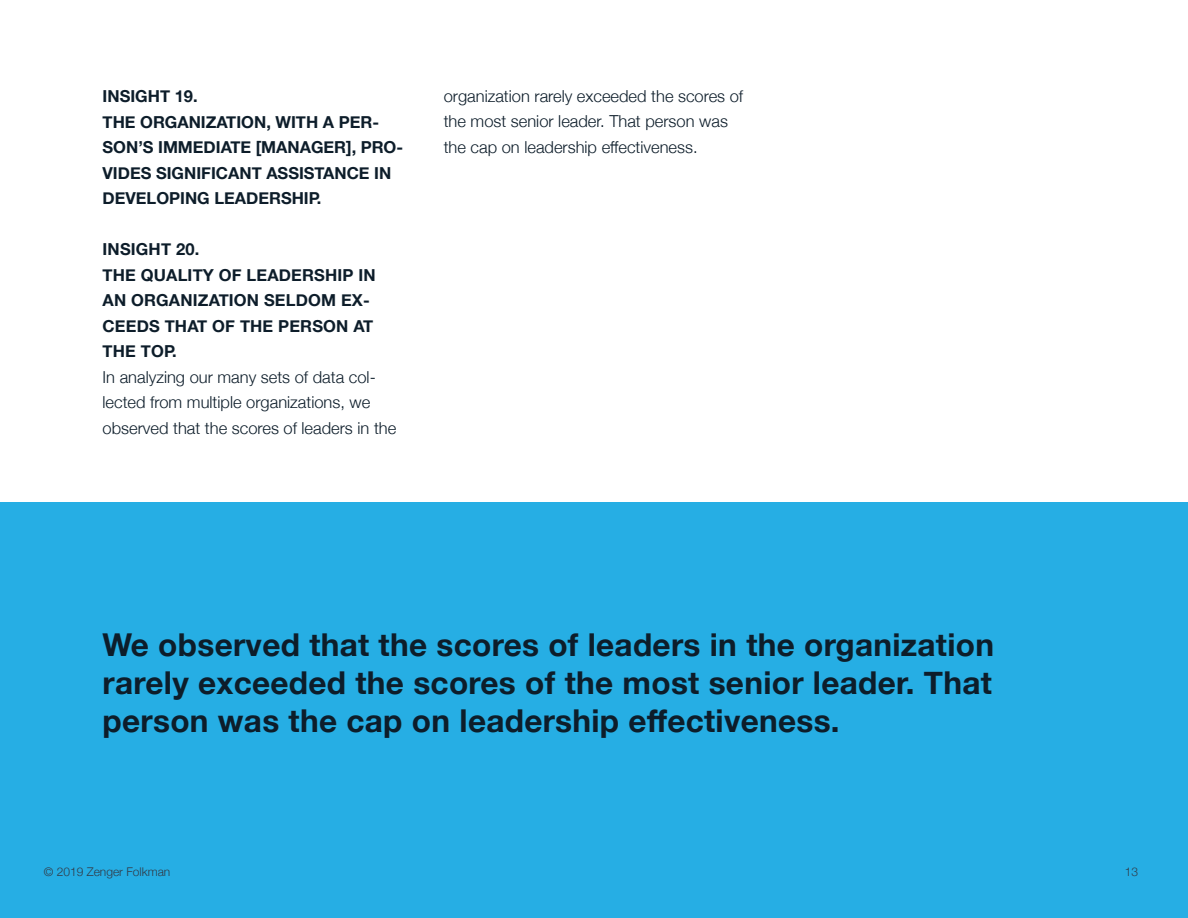
<style>
.page{position:relative;width:1188px;height:918px;background:#fff}
.page>*{position:absolute;margin:0;border:0;box-sizing:border-box;transform-origin:0 0}
.Bold_Side_Content{font:700 31.5px/37.8px "Helvetica Neue";letter-spacing:.01em;color:#0d1d2a;text-align:justify}
.Paragraph_body{font:300 16.5px/25.5px "Helvetica Neue";color:#0d1d2a}
.Paragraph_header{font:700 16.5px/25.5px "Helvetica Neue";color:#0d1d2a}
.t1{font:300 12px "Helvetica Neue";color:#323a46}
</style>
<div class="page">
<div style="left:0;top:502px;width:1188px;height:416px;background:#26aee4"></div>
<p class="Paragraph_header" style="left:103px;top:84px;width:97px">INSIGHT 19.</p>
<p class="Paragraph_header" style="left:103px;top:109px;width:302px">THE ORGANIZATION, WITH A PER-<br>SON’S IMMEDIATE [MANAGER], PRO-<br>VIDES SIGNIFICANT ASSISTANCE IN<br>DEVELOPING LEADERSHIP.</p>
<p class="Paragraph_header" style="left:103px;top:237px;width:98px">INSIGHT 20.</p>
<p class="Paragraph_header" style="left:103px;top:262px;width:275px">THE QUALITY OF LEADERSHIP IN<br>AN ORGANIZATION SELDOM EX-<br>CEEDS THAT OF THE PERSON AT<br>THE TOP.</p>
<p class="Paragraph_body" style="left:103px;top:363px;width:295px">In analyzing our many sets of data col&shy;lected from multiple organizations, we observed that the scores of leaders in the</p>
<p class="Paragraph_body" style="left:444px;top:82px;width:301px">organization rarely exceeded the scores of the most senior leader. That person was the cap on leadership effectiveness.</p>
<p class="Bold_Side_Content" style="left:103px;top:627px;width:893px">We observed that the scores of leaders in the organization rarely exceeded the scores of the most senior leader. That person was the cap on leadership effectiveness.</p>
<p class="t1" style="left:44px;top:862px;width:128px">© 2019 Zenger Folkman</p>
<p class="t1" style="left:1125px;top:862px;width:15px">13</p>
</div>
